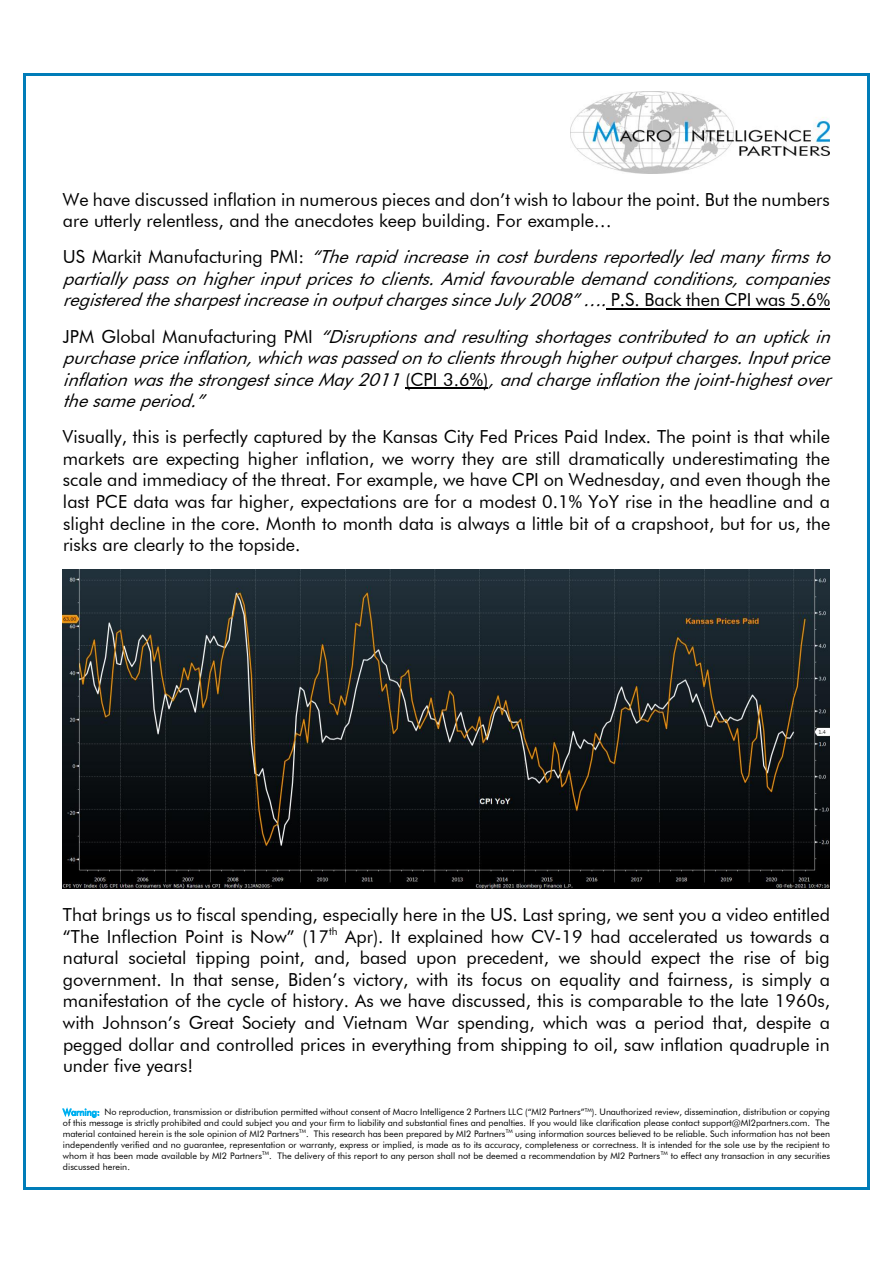
<style>
.page{position:relative;width:893px;height:1263px;background:#fff}
.page>*{position:absolute;margin:0;border:0;box-sizing:border-box;transform-origin:0 0}
.t1{font:18px/21.6px "Futura BT";color:#000;text-align:justify}
.t2{font:italic 18px/21.6px "Futura BT";color:#000;text-align:justify}
.t3{font:9px/10.8px "Futura BT";color:#000;text-align:justify}
.s1{font-style:normal}
.s2{color:#00b0f0}
</style>
<div class="page">
<img style="left:571px;top:91px;width:259px;height:83px">
<hr style="left:606px;top:308px;width:224px;height:2px;background:#000">
<hr style="left:405px;top:388px;width:83px;height:1px;background:#000">
<img style="left:63px;top:570px;width:766px;height:319px">
<hr style="left:26px;top:73px;width:841px;height:2px;background:#007cb8">
<hr style="left:23px;top:75px;width:3px;height:1112px;background:#007cb8">
<hr style="left:867px;top:75px;width:3px;height:1112px;background:#007cb8">
<hr style="left:26px;top:1187px;width:841px;height:3px;background:#007cb8">
<p class="t1" style="left:63px;top:188px;width:768px">We have discussed inflation in numerous pieces and don’t wish to labour the point. But the numbers are utterly relentless, and the anecdotes keep building. For example…</p>
<p class="t2" style="left:63px;top:246px;width:775px"><span class="s1">U S M a r k i t M a n u f a c t u r i n g P M I :</span> “The rapidincreaseincostburdensreportedlyledmanyfirmsto partiallypassonhigherinputpricestoclients.Amidfavourabledemandconditions,companies registeredthesharpestincreaseinoutputchargessinceJuly2008”…. <span class="s1">P . S . B a c k t h e n C P I w a s 5 . 6 %</span></p>
<p class="t2" style="left:63px;top:325px;width:776px"><span class="s1">J P M G l o b a l M a n u f a c t u r i n g P M I</span> “Disruptionsandresultingshortagescontributedtoanuptickin purchasepriceinflation,whichwaspassedontoclientsthroughhigheroutputcharges.Inputprice inflationwasthestrongestsinceMay2011<span class="s1">( C P I 3 . 6 % )</span> ,andchargeinflationthejoint-highestover thesameperiod.”</p>
<p class="t1" style="left:63px;top:426px;width:769px">Visually, this is perfectly captured by the Kansas City Fed Prices Paid Index. The point is that while markets are expecting higher inflation, we worry they are still dramatically underestimating the scale and immediacy of the threat. For example, we have CPI on Wednesday, and even though the last PCE data was far higher, expectations are for a modest 0.1% YoY rise in the headline and a slight decline in the core. Month to month data is always a little bit of a crapshoot, but for us, the risks are clearly to the topside.</p>
<p class="t1" style="left:63px;top:904px;width:769px">That brings us to fiscal spending, especially here in the US. Last spring, we sent you a video entitled “The Inflection Point is Now” (17<sup>th</sup> Apr). It explained how CV-19 had accelerated us towards a natural societal tipping point, and, based upon precedent, we should expect the rise of big government. In that sense, Biden’s victory, with its focus on equality and fairness, is simply a manifestation of the cycle of history. As we have discussed, this is comparable to the late 1960s, with Johnson’s Great Society and Vietnam War spending, which was a period that, despite a pegged dollar and controlled prices in everything from shipping to oil, saw inflation quadruple in under five years!</p>
<p class="t3" style="left:63px;top:1107px;width:769px"><span class="s2">Warning:</span> No reproduction, transmission or distribution permitted without consent of Macro Intelligence 2 Partners LLC (“MI2 Partners”<sup>TM</sup>). Unauthorized review, dissemination, distribution or copying of this message is strictly prohibited and could subject you and your firm to liability and substantial fines and penalties. If you would like clarification please contact support@MI2partners.com. The material contained herein is the sole opinion of MI2 Partners<sup>TM</sup>. This research has been prepared by MI2 Partners<sup>TM</sup> using information sources believed to be reliable. Such information has not been independently verified and no guarantee, representation or warranty, express or implied, is made as to its accuracy, completeness or correctness. It is intended for the sole use by the recipient to whom it has been made available by MI2 Partners<sup>TM</sup>. The delivery of this report to any person shall not be deemed a recommendation by MI2 Partners<sup>TM</sup> to effect any transaction in any securities discussed herein.</p>
</div>
